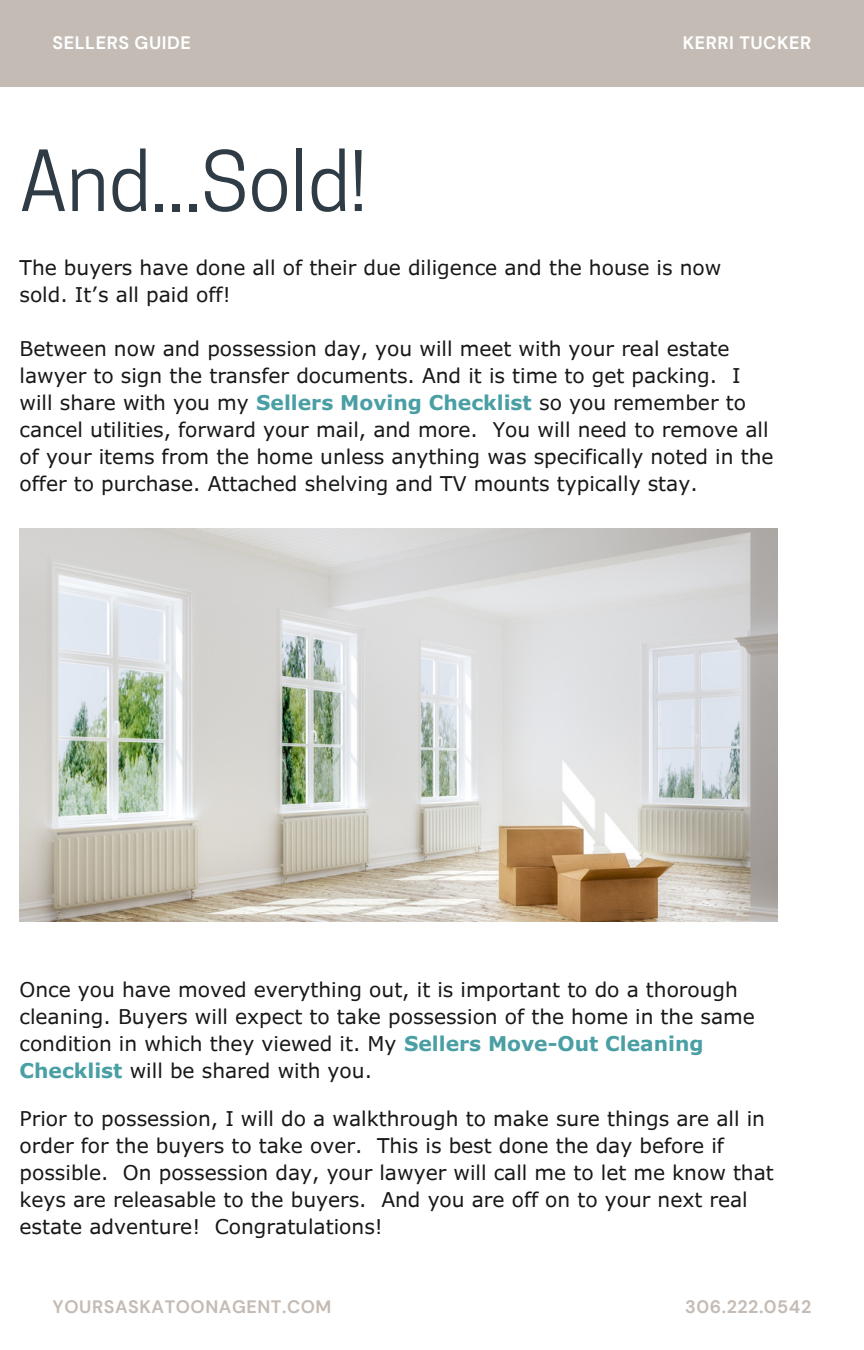
<style>
.page{position:relative;width:864px;height:1350px;background:#fff}
.page>*{position:absolute;margin:0;border:0;box-sizing:border-box;transform-origin:0 0}
.t1{font:78.08px "Cooper Hewitt";color:#2f3c45}
.t2{font:20.25px/27px "Verdana Pro";color:#191818}
.t3{font:700 18px "DM Sans";letter-spacing:.03em;color:#c4bcb4}
.t4{font:700 18px "DM Sans";letter-spacing:.03em;color:#fff}
.s1{font-weight:700;color:#499fa4}
</style>
<div class="page">
<div style="left:0;top:0;width:864px;height:86px;background:#c4bcb4"></div>
<img style="left:20px;top:529px;width:757px;height:393px">
<h2 class="t4" style="left:53px;top:31px;width:140px">SELLERS GUIDE</h2>
<h1 class="t1" style="left:20px;top:152px;width:349px">And...Sold!</h1>
<p class="t4" style="left:683px;top:31px;width:130px">KERRI TUCKER</p>
<h2 class="t2" style="left:20px;top:254px;width:703px">The buyers have done all of their due diligence and the house is now sold. It’s all paid off!</h2>
<h2 class="t2" style="left:20px;top:335px;width:755px">Between now and possession day, you will meet with your real estate lawyer to sign the transfer documents. And it is time to get packing. I will share with you my <span class="s1">Sellers Moving Checklist</span> so you remember to cancel utilities, forward your mail, and more. You will need to remove all of your items from the home unless anything was specifically noted in the offer to purchase. Attached shelving and TV mounts typically stay.</h2>
<p class="t2" style="left:20px;top:975px;width:737px">Once you have moved everything out, it is important to do a thorough cleaning. Buyers will expect to take possession of the home in the same condition in which they viewed it. My <span class="s1">Sellers Move-Out Cleaning Checklist</span> will be shared with you.</p>
<p class="t2" style="left:20px;top:1105px;width:756px">Prior to possession, I will do a walkthrough to make sure things are all in order for the buyers to take over. This is best done the day before if possible. On possession day, your lawyer will call me to let me know that keys are releasable to the buyers. And you are off on to your next real estate adventure! Congratulations!</p>
<p class="t3" style="left:53px;top:1295px;width:280px">YOURSASKATOONAGENT.COM</p>
<h2 class="t3" style="left:685px;top:1295px;width:128px">306.222.0542</h2>
</div>
